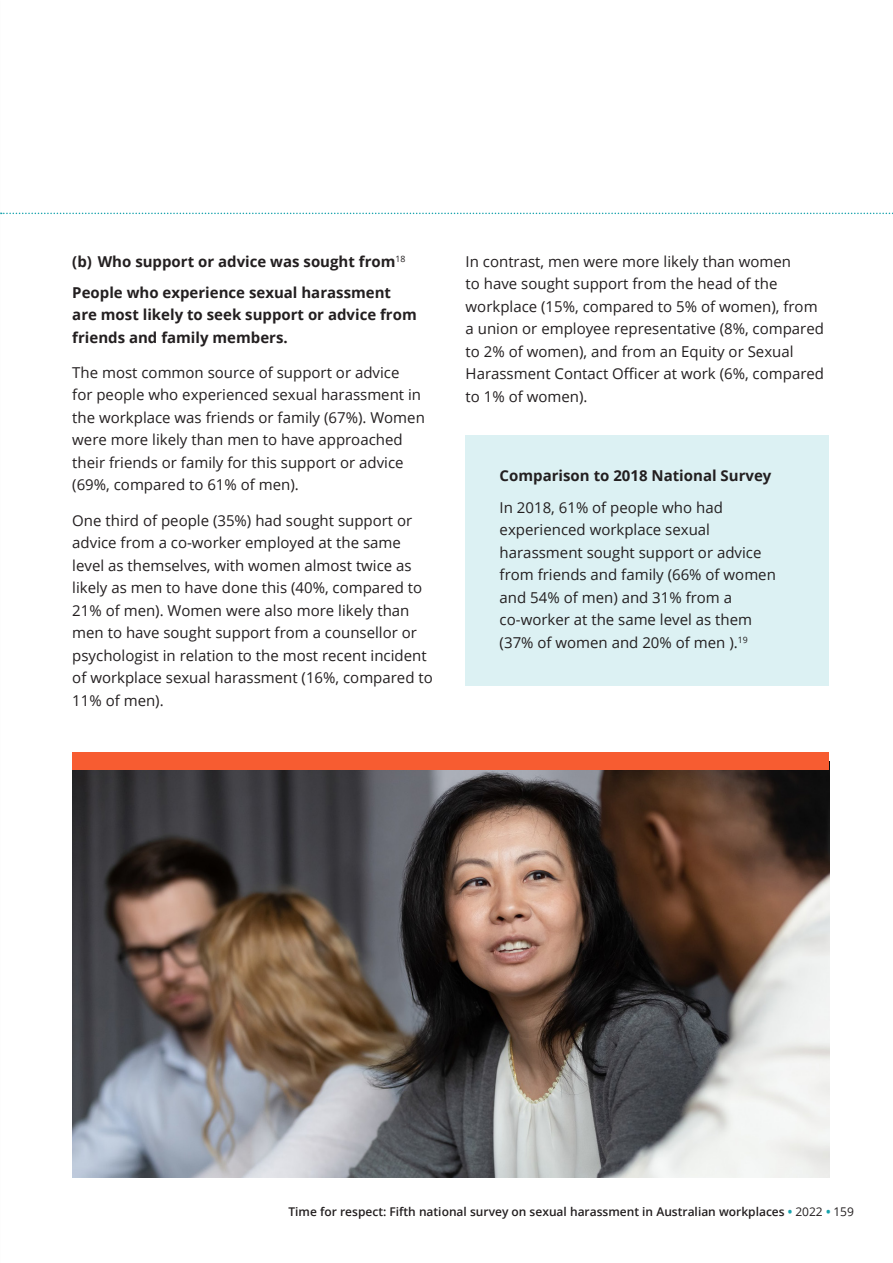
<style>
.page{position:relative;width:893px;height:1263px;background:#fff}
.page>*{position:absolute;margin:0;border:0;box-sizing:border-box;transform-origin:0 0}
.Text_Box_Text{font:15px/22.5px "Open Sans";color:#231f20}
.Text_Box_Heading{font:700 15px/22.5px "Open Sans";color:#231f20}
.t1{font:600 12px "Open Sans";color:#231f20}
.s1{font-weight:700;color:#18a3ad}
.s2{font-weight:400}
</style>
<div class="page">
<svg style="left:0;top:213px;width:893px;height:1px"></svg>
<div style="left:466px;top:436px;width:363px;height:250px;background:#dcf1f3"></div>
<img style="left:72px;top:770px;width:757px;height:408px">
<div style="left:72px;top:753px;width:757px;height:17px;background:#f75c31"></div>
<p class="Text_Box_Heading" style="left:72px;top:250px;width:335px">(b) Who support or advice was sought from<sup>18</sup></p>
<p class="Text_Box_Heading" style="left:72px;top:281px;width:346px">People who experience sexual harassment are most likely to seek support or advice from friends and family members.</p>
<p class="Text_Box_Text" style="left:72px;top:361px;width:354px">The most common source of support or advice<br>for people who experienced sexual harassment in the workplace was friends or family (67%). Women were more likely than men to have approached their friends or family for this support or advice (69%, compared to 61% of men).</p>
<p class="Text_Box_Text" style="left:72px;top:509px;width:362px">One third of people (35%) had sought support or advice from a co-worker employed at the same level as themselves, with women almost twice as likely as men to have done this (40%, compared to 21% of men). Women were also more likely than men to have sought support from a counsellor or psychologist in relation to the most recent incident of workplace sexual harassment (16%, compared to 11% of men).</p>
<p class="Text_Box_Text" style="left:466px;top:250px;width:360px">In contrast, men were more likely than women<br>to have sought support from the head of the workplace (15%, compared to 5% of women), from a union or employee representative (8%, compared to 2% of women), and from an Equity or Sexual Harassment Contact Officer at work (6%, compared to 1% of women).</p>
<p class="Text_Box_Heading" style="left:500px;top:464px;width:273px">Comparison to 2018 National Survey</p>
<p class="Text_Box_Text" style="left:500px;top:496px;width:278px">In 2018, 61% of people who had experienced workplace sexual harassment sought support or advice from friends and family (66% of women and 54% of men) and 31% from a co‑worker at the same level as them (37% of women and 20% of men ).<sup>19</sup></p>
<p class="t1" style="left:288px;top:1204px;width:567px">Time for respect: Fifth national survey on sexual harassment in Australian workplaces <span class="s1">•</span> <span class="s2">2022</span> <span class="s1">•</span> <span class="s2">159</span></p>
</div>
